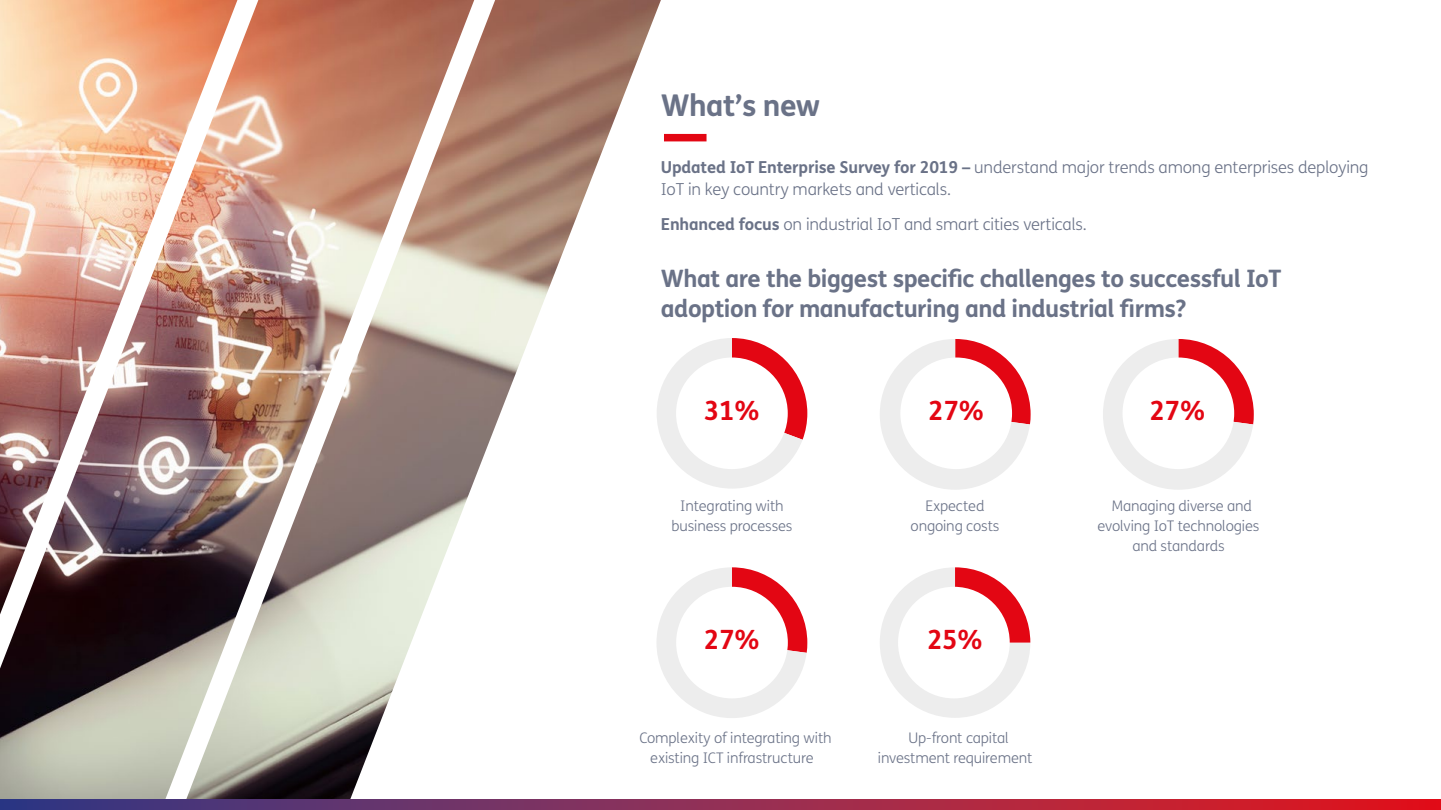
<style>
.page{position:relative;width:1441px;height:810px;background:#fff}
.page>*{position:absolute;margin:0;border:0;box-sizing:border-box;transform-origin:0 0}
.t1{font:700 30px "FS Me";letter-spacing:-.02em;color:#6a7287}
.t2{font:700 26.55px "FS Me";letter-spacing:-.02em;color:#e30613}
.t3{font:700 24px/30px "FS Me";letter-spacing:-.02em;color:#6a7287}
.t4{font:300 16.5px/22.5px "FS Me";letter-spacing:-.01em;color:#6a7287}
.t5{font:300 14.55px/20px "FS Me";letter-spacing:-.01em;color:#6a7287;text-align:center}
.s1{font-weight:700}
</style>
<div class="page">
<img style="left:513px;top:0;width:148px;height:800px">
<svg style="left:276px;top:0;width:237px;height:800px"></svg>
<img style="left:0;top:0;width:276px;height:800px">
<svg style="left:0;top:800px;width:1440px;height:10px"></svg>
<div style="left:664px;top:134px;width:42px;height:7px;background:#e30613"></div>
<svg style="left:656px;top:338px;width:151px;height:151px"></svg>
<div style="left:676px;top:358px;width:111px;height:111px;background:#fff;border-radius:50%"></div>
<svg style="left:880px;top:567px;width:150px;height:151px"></svg>
<div style="left:898px;top:587px;width:111px;height:111px;background:#fff;border-radius:50%"></div>
<svg style="left:656px;top:567px;width:151px;height:151px"></svg>
<div style="left:676px;top:587px;width:111px;height:111px;background:#fff;border-radius:50%"></div>
<svg style="left:880px;top:339px;width:150px;height:151px"></svg>
<div style="left:900px;top:358px;width:111px;height:111px;background:#fff;border-radius:50%"></div>
<svg style="left:1103px;top:339px;width:150px;height:151px"></svg>
<div style="left:1122px;top:358px;width:111px;height:111px;background:#fff;border-radius:50%"></div>
<h1 class="t1" style="left:661px;top:82px;width:160px">What’s new</h1>
<p class="t4" style="left:661px;top:155px;width:709px"><span class="s1">Updated IoT Enterprise Survey for 2019 –</span> understand major trends among enterprises deploying<br>IoT in key country markets and verticals.</p>
<p class="t4" style="left:661px;top:213px;width:427px"><span class="s1">Enhanced focus</span> on industrial IoT and smart cities verticals.</p>
<h3 class="t3" style="left:661px;top:262px;width:622px">What are the biggest specific challenges to successful IoT adoption for manufacturing and industrial firms?</h3>
<h2 class="t2" style="left:703px;top:390px;width:58px">31%</h2>
<h2 class="t2" style="left:928px;top:390px;width:58px">27%</h2>
<h2 class="t2" style="left:1149px;top:390px;width:58px">27%</h2>
<p class="t5" style="left:671px;top:496px;width:122px">Integrating with business processes</p>
<p class="t5" style="left:910px;top:496px;width:90px">Expected ongoing costs</p>
<p class="t5" style="left:1097px;top:496px;width:163px">Managing diverse and evolving IoT technologies and standards</p>
<h2 class="t2" style="left:703px;top:620px;width:58px">27%</h2>
<h2 class="t2" style="left:926px;top:620px;width:58px">25%</h2>
<p class="t5" style="left:639px;top:727px;width:194px">Complexity of integrating with existing ICT infrastructure</p>
<p class="t5" style="left:877px;top:727px;width:156px">Up-front capital investment requirement</p>
</div>
